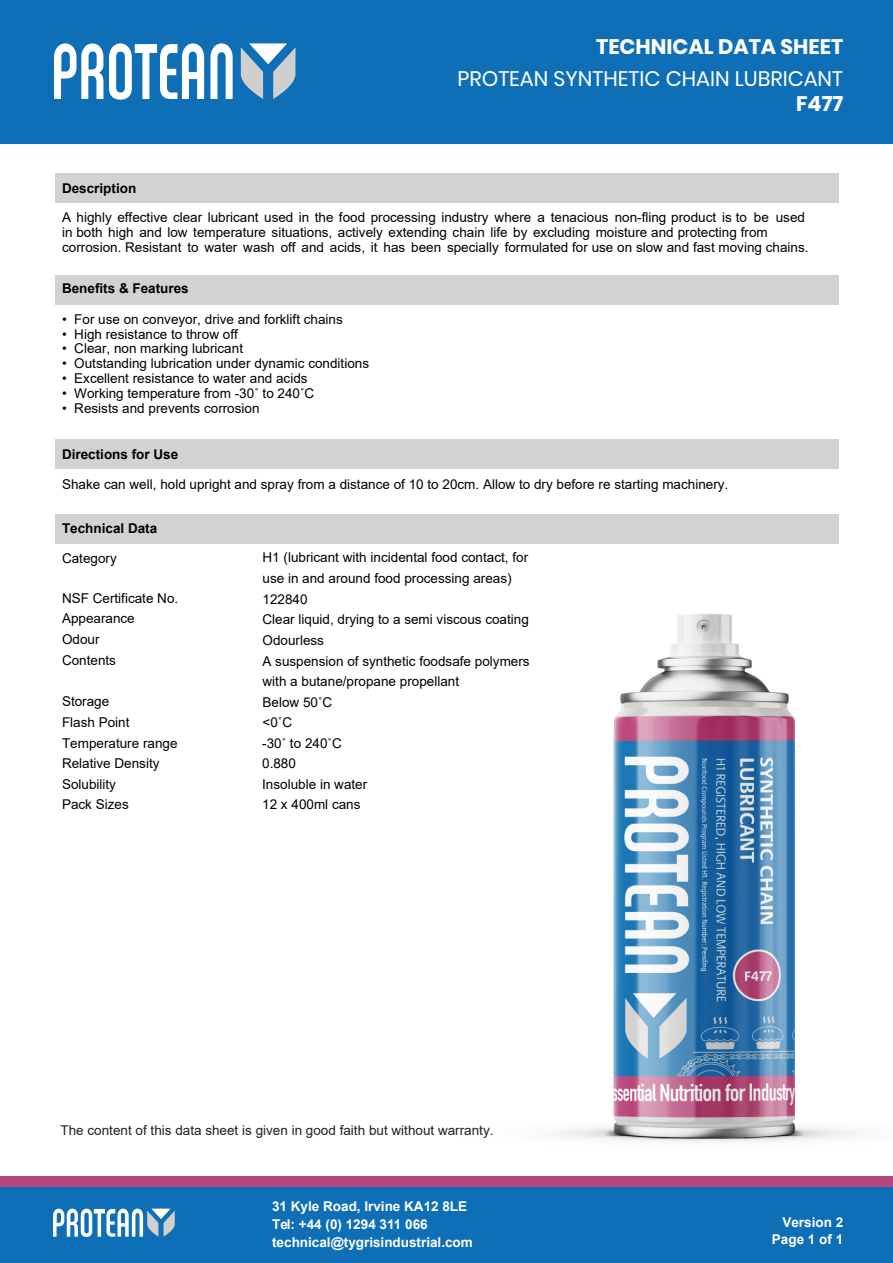
<style>
.page{position:relative;width:893px;height:1263px;background:#fff}
.page>*{position:absolute;margin:0;border:0;box-sizing:border-box;transform-origin:0 0}
.t1{font:21px/24.8px "Poppins";color:#fff;text-align:right}
.t2{font:700 21px "Poppins";color:#fff}
.t3{font:13.5px/20.5px "Arial";color:#000}
.t4{font:700 13.5px/18px "Arial";color:#fff}
.t5{font:13.5px "Arial";color:#231f20}
.t6{font:700 13.5px "Arial";color:#000}
.s1{font-weight:700}
.s2{font-style:inherit}
</style>
<div class="page">
<img style="left:559px;top:614px;width:296px;height:528px">
<div style="left:55px;top:173px;width:784px;height:30px;background:#d1d2d4"></div>
<div style="left:55px;top:275px;width:784px;height:30px;background:#d1d2d4"></div>
<div style="left:55px;top:439px;width:784px;height:29px;background:#d1d2d4"></div>
<div style="left:55px;top:514px;width:784px;height:29px;background:#d1d2d4"></div>
<div style="left:0;top:0;width:893px;height:143px;background:#0f6fb6"></div>
<svg style="left:241px;top:43px;width:55px;height:56px"></svg>
<svg style="left:54px;top:43px;width:49px;height:56px"></svg>
<svg style="left:210px;top:43px;width:23px;height:56px"></svg>
<svg style="left:109px;top:43px;width:95px;height:57px"></svg>
<div style="left:0;top:1186px;width:893px;height:77px;background:#0f6fb6"></div>
<svg style="left:53px;top:1208px;width:122px;height:29px"></svg>
<div style="left:0;top:1176px;width:893px;height:11px;background:#b7467d"></div>
<h1 class="t2" style="left:596px;top:34px;width:249px">TECHNICAL DATA SHEET</h1>
<h1 class="t1" style="left:457px;top:66px;width:387px">PROTEAN SYNTHETIC CHAIN LUBRICANT<br><span class="s1">F4</span><span class="s1">77</span></h1>
<p class="t6" style="left:62px;top:179px;width:76px">Description</p>
<p class="t3" style="left:62px;top:210px;width:748px;line-height:14.9px">A highly effective clear lubricant used in the food processing industry where a tenacious non-fling product is to be used in both high and low temperature situations, actively extending chain life by excluding moisture and protecting from corrosion. Resistant to water wash off and acids, it has been specially formulated for use on slow and fast moving chains.</p>
<p class="t6" style="left:62px;top:279px;width:128px">Benefits &amp; Features</p>
<p class="t3" style="left:62px;top:309px;width:282px">• For use on conveyor, drive and forklift chains</p>
<p class="t3" style="left:62px;top:323px;width:177px">• High resistance to throw off</p>
<p class="t3" style="left:62px;top:338px;width:183px">• Clear, non marking lubricant</p>
<p class="t3" style="left:62px;top:353px;width:309px">• Outstanding lubrication under dynamic conditions</p>
<p class="t3" style="left:62px;top:368px;width:247px">• Excellent resistance to water and acids</p>
<p class="t3" style="left:62px;top:383px;width:254px">• Working temperature from -30˚ to 240˚C</p>
<p class="t3" style="left:62px;top:398px;width:199px">• Resists and prevents corrosion</p>
<p class="t6" style="left:62px;top:445px;width:118px">Directions for Use</p>
<p class="t3" style="left:62px;top:474px;width:668px">Shake can well, hold upright and spray from a distance of 10 to 20cm. Allow to dry before re starting machinery.</p>
<p class="t6" style="left:62px;top:519px;width:97px">Technical Data</p>
<p class="t3" style="left:62px;top:547px;width:56px">Category</p>
<p class="t3" style="left:62px;top:588px;width:118px">NSF Certificate No.<br>Appearance<br>Odour<br>Contents</p>
<p class="t3" style="left:62px;top:691px;width:117px">Storage<br>Flash Point<br>Temperature range<br>Relative Density<br>Solubility<br>Pack Sizes</p>
<p class="t3" style="left:262px;top:547px;width:269px">H1 (lubricant with incidental food contact, for use in and around food processing areas)<br>122840<br>Clear liquid, drying to a semi viscous coating<br>Odourless<br>A suspension of synthetic foodsafe polymers with a butane/propane propellant<br>Below 50˚C<br>&lt;0˚C<br>-30˚ to 240˚C<br>0.880<br>Insoluble in water<br>12 x 400ml cans</p>
<p class="t5" style="left:61px;top:1120px;width:434px">The content of this data sheet is given in good faith but without warranty.</p>
<p class="t4" style="left:272px;top:1197px;width:202px">31 Kyle Road, Irvine KA12 8LE<br>Tel: +44 (0) 1294 311 066 technical@tygrisindustrial.com</p>
<p class="t4" style="left:772px;top:1213px;width:73px;line-height:17px;text-align:right">Version 2<br>Page <span class="s2">1</span> of 1</p>
</div>
